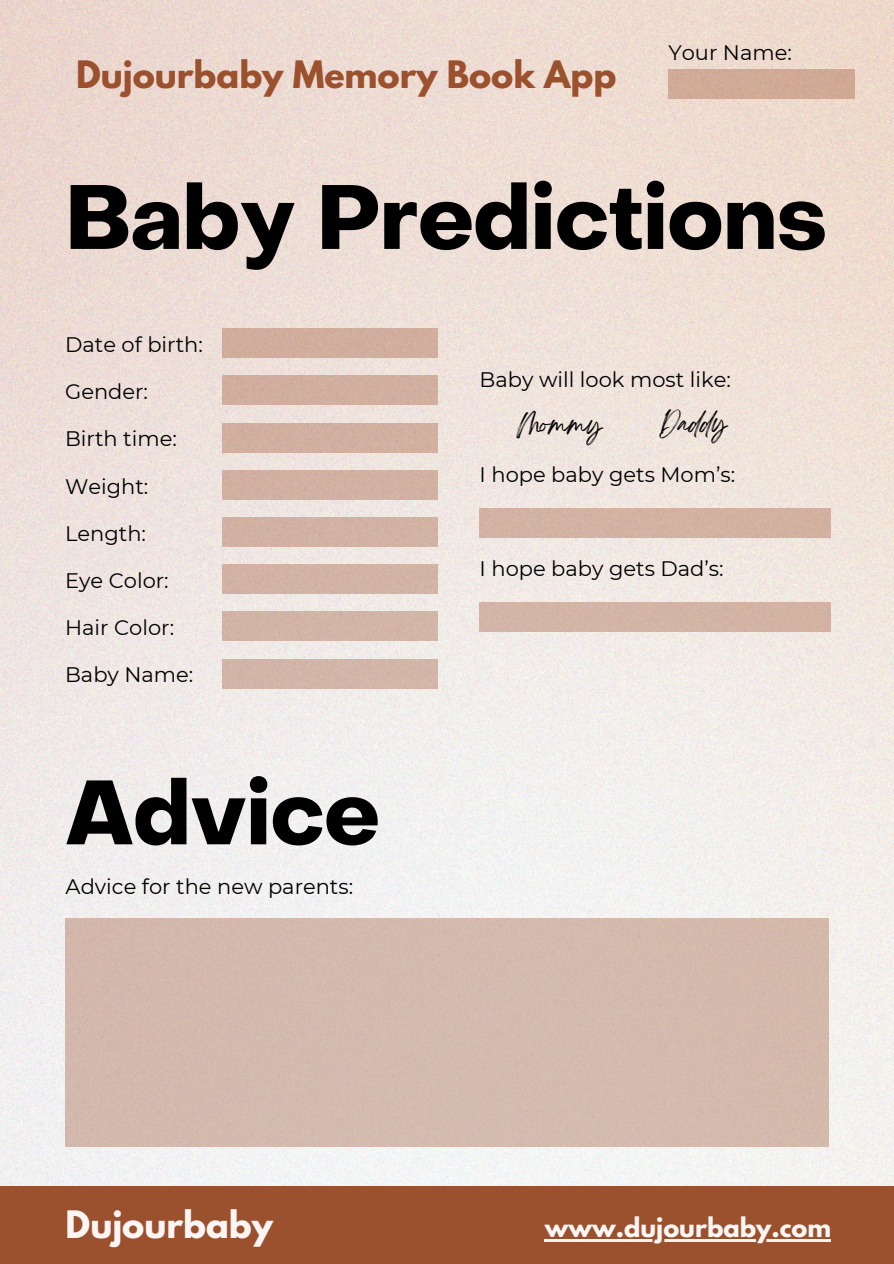
<style>
.page{position:relative;width:894px;height:1264px;background:#fff}
.page>*{position:absolute;margin:0;border:0;box-sizing:border-box;transform-origin:0 0}
.t1{font:700 89.4px "Object Sans";color:#000}
.t2{font:700 33.45px "League Spartan";color:#9b502e}
.t3{font:700 33.45px "League Spartan";color:#fbf6f3}
.t4{font:700 24px "League Spartan";color:#fbf6f3}
.t5{font:21px "Montserrat";color:#000}
.t6{font:21px "Breathing";color:#000}
</style>
<div class="page">
<img style="left:0;top:0;width:893px;height:1186px">
<div style="left:0;top:1186px;width:893px;height:77px;background:#9b502e"></div>
<hr style="left:544px;top:1238px;width:286px;height:3px;background:#fbf6f3">
<div style="left:668px;top:70px;width:186px;height:29px;background:#d1aa96"></div>
<div style="left:222px;top:328px;width:215px;height:30px;background:#d1ae9d"></div>
<div style="left:222px;top:376px;width:215px;height:29px;background:#d1af9f"></div>
<div style="left:222px;top:423px;width:215px;height:29px;background:#d1b0a0"></div>
<div style="left:222px;top:470px;width:215px;height:29px;background:#d1b1a1"></div>
<div style="left:222px;top:517px;width:215px;height:29px;background:#d1b2a3"></div>
<div style="left:222px;top:564px;width:215px;height:29px;background:#d2b3a5"></div>
<div style="left:222px;top:611px;width:215px;height:30px;background:#d2b4a7"></div>
<div style="left:222px;top:659px;width:215px;height:29px;background:#d2b5a8"></div>
<div style="left:479px;top:508px;width:351px;height:29px;background:#d2b2a2"></div>
<div style="left:479px;top:602px;width:351px;height:29px;background:#d2b4a5"></div>
<div style="left:65px;top:917px;width:763px;height:229px;background:#d4baae"></div>
<h2 class="t2" style="left:76px;top:57px;width:541px">Dujourbaby Memory Book App</h2>
<p class="t5" style="left:668px;top:39px;width:125px">Your Name:</p>
<h1 class="t1" style="left:66px;top:182px;width:762px">Baby Predictions</h1>
<p class="t5" style="left:65px;top:331px;width:139px">Date of birth:</p>
<p class="t5" style="left:65px;top:379px;width:84px">Gender:</p>
<p class="t5" style="left:65px;top:426px;width:113px">Birth time:</p>
<p class="t5" style="left:65px;top:473px;width:85px">Weight:</p>
<p class="t5" style="left:65px;top:520px;width:82px">Length:</p>
<p class="t5" style="left:65px;top:567px;width:105px">Eye Color:</p>
<p class="t5" style="left:65px;top:614px;width:110px">Hair Color:</p>
<p class="t5" style="left:65px;top:662px;width:130px">Baby Name:</p>
<h1 class="t1" style="left:66px;top:777px;width:315px">Advice</h1>
<p class="t5" style="left:66px;top:873px;width:289px">Advice for the new parents:</p>
<p class="t5" style="left:479px;top:366px;width:253px">Baby will look most like:</p>
<p class="t6" style="left:516px;top:418px;width:87px">Mommy</p>
<p class="t6" style="left:659px;top:416px;width:69px">Daddy</p>
<p class="t5" style="left:479px;top:461px;width:257px">I hope baby gets Mom’s:</p>
<p class="t5" style="left:479px;top:555px;width:245px">I hope baby gets Dad’s:</p>
<h2 class="t3" style="left:66px;top:1207px;width:209px">Dujourbaby</h2>
<p class="t4" style="left:544px;top:1214px;width:288px">www.dujourbaby.com</p>
</div>
